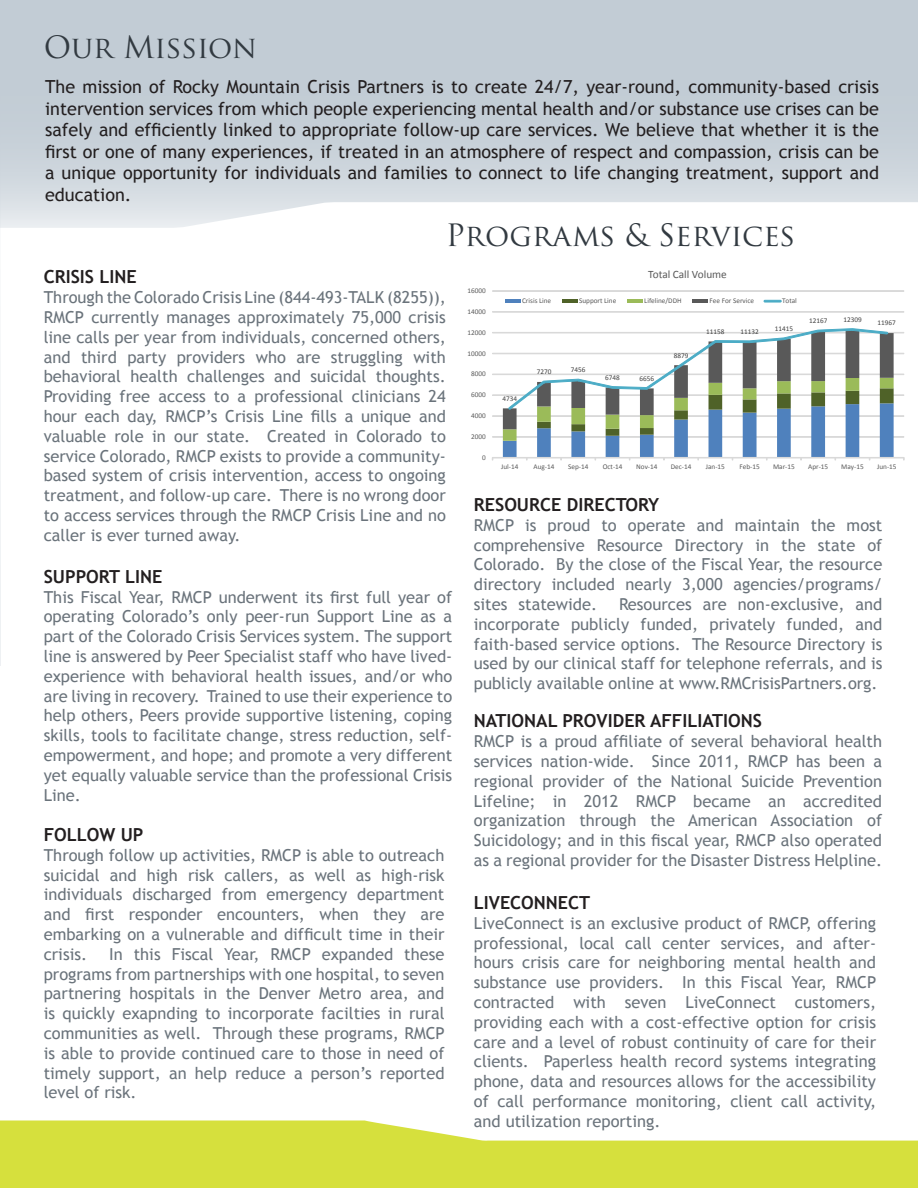
<style>
.page{position:relative;width:918px;height:1188px;background:#fff}
.page>*{position:absolute;margin:0;border:0;box-sizing:border-box;transform-origin:0 0}
.t1{font:30px "Trajan Pro";color:#323a41}
.t2{font:18px/21.6px "Trebuchet MS";color:#231f20;text-align:justify}
.t3{font:700 18px "Trebuchet MS";color:#231f20}
.t4{font:16.5px/19.8px "Trebuchet MS";color:#6a737b;text-align:justify}
.t5{font:11.25px "Calibri";color:#595959}
.t6{font:7.2px "Calibri";color:#595959}
.t7{font:7.2px "Calibri";color:#404040}
</style>
<div class="page">
<svg style="left:0;top:398px;width:1px;height:268px"></svg>
<svg style="left:0;top:0;width:918px;height:228px;background:#ccd4db"></svg>
<svg style="left:0;top:1120px;width:918px;height:68px;fill:#d6e03d"></svg>
<svg style="left:492px;top:290px;width:413px;height:171px"></svg>
<p class="t1" style="left:44px;top:28px;width:215px">Our Mission</p>
<p class="t2" style="left:45px;top:76px;width:835px">The mission of Rocky Mountain Crisis Partners is to create 24/7, year-round, community-based crisis intervention services from which people experiencing mental health and/or substance use crises can be safely and efficiently linked to appropriate follow-up care services. We believe that whether it is the first or one of many experiences, if treated in an atmosphere of respect and compassion, crisis can be a unique opportunity for individuals and families to connect to life changing treatment, support and education.</p>
<p class="t1" style="left:446px;top:216px;width:351px">Programs &amp; Services</p>
<p class="t3" style="left:44px;top:266px;width:95px">CRISIS LINE</p>
<p class="t4" style="left:44px;top:288px;width:404px">Through the Colorado Crisis Line (844-493-TALK (8255)), RMCP currently manages approximately 75,000 crisis line calls per year from individuals, concerned others, and third party providers who are struggling with behavioral health challenges and suicidal thoughts.<br>Providing free access to a professional clinicians 24 hour each day, RMCP’s Crisis Line fills a unique and valuable role in our state. Created in Colorado to service Colorado, RMCP exists to provide a community&shy;based system of crisis intervention, access to ongoing treatment, and follow-up care. There is no wrong door to access services through the RMCP Crisis Line and no caller is ever turned away.</p>
<p class="t3" style="left:44px;top:565px;width:120px">SUPPORT LINE</p>
<p class="t4" style="left:44px;top:587px;width:410px">This Fiscal Year, RMCP underwent its first full year of operating Colorado’s only peer-run Support Line as a part of the Colorado Crisis Services system. The support line is answered by Peer Specialist staff who have lived&shy;experience with behavioral health issues, and/or who are living in recovery. Trained to use their experience to help others, Peers provide supportive listening, coping skills, tools to facilitate change, stress reduction, self&shy;empowerment, and hope; and promote a very different yet equally valuable service than the professional Crisis Line.</p>
<p class="t3" style="left:44px;top:823px;width:101px">FOLLOW UP</p>
<p class="t4" style="left:44px;top:845px;width:402px">Through follow up activities, RMCP is able to outreach suicidal and high risk callers, as well as high-risk individuals discharged from emergency department and first responder encounters, when they are embarking on a vulnerable and difficult time in their crisis.</p>
<p class="t4" style="left:44px;top:944px;width:403px;text-indent:65px">In this Fiscal Year, RMCP expanded these programs from partnerships with one hospital, to seven partnering hospitals in the Denver Metro area, and is quickly exapnding to incorporate facilties in rural communities as well. Through these programs, RMCP is able to provide continued care to those in need of timely support, an help reduce a person’s reported level of risk.</p>
<p class="t6" style="left:468px;top:286px;width:20px">16000</p>
<p class="t6" style="left:468px;top:307px;width:20px">14000</p>
<p class="t6" style="left:468px;top:328px;width:20px">12000</p>
<p class="t6" style="left:468px;top:349px;width:20px">10000</p>
<p class="t6" style="left:471px;top:370px;width:16px">8000</p>
<p class="t6" style="left:471px;top:390px;width:16px">6000</p>
<p class="t6" style="left:471px;top:411px;width:16px">4000</p>
<p class="t6" style="left:471px;top:432px;width:16px">2000</p>
<p class="t6" style="left:482px;top:453px;width:5px">0</p>
<p class="t5" style="left:648px;top:267px;width:80px">Total Call Volume</p>
<p class="t6" style="left:522px;top:296px;width:31px">Crisis Line</p>
<p class="t6" style="left:579px;top:296px;width:39px">Support Line</p>
<p class="t6" style="left:644px;top:296px;width:39px">Lifeline/DDH</p>
<p class="t6" style="left:710px;top:296px;width:46px">Fee For Service</p>
<p class="t6" style="left:782px;top:296px;width:16px">Total</p>
<p class="t7" style="left:502px;top:394px;width:16px">4734</p>
<p class="t7" style="left:537px;top:367px;width:16px">7270</p>
<p class="t7" style="left:571px;top:366px;width:16px">7456</p>
<p class="t7" style="left:605px;top:373px;width:16px">6748</p>
<p class="t7" style="left:640px;top:374px;width:16px">6656</p>
<p class="t7" style="left:674px;top:351px;width:16px">8879</p>
<p class="t7" style="left:706px;top:327px;width:20px">11158</p>
<p class="t7" style="left:741px;top:327px;width:20px">11132</p>
<p class="t7" style="left:775px;top:324px;width:20px">11415</p>
<p class="t7" style="left:809px;top:316px;width:20px">12167</p>
<p class="t7" style="left:843px;top:315px;width:20px">12309</p>
<p class="t7" style="left:878px;top:319px;width:20px">11967</p>
<p class="t6" style="left:501px;top:462px;width:19px">Jul-14</p>
<p class="t6" style="left:534px;top:462px;width:22px">Aug-14</p>
<p class="t6" style="left:568px;top:462px;width:22px">Sep-14</p>
<p class="t6" style="left:603px;top:462px;width:21px">Oct-14</p>
<p class="t6" style="left:636px;top:462px;width:23px">Nov-14</p>
<p class="t6" style="left:671px;top:462px;width:22px">Dec-14</p>
<p class="t6" style="left:706px;top:462px;width:21px">Jan-15</p>
<p class="t6" style="left:740px;top:462px;width:22px">Feb-15</p>
<p class="t6" style="left:773px;top:462px;width:23px">Mar-15</p>
<p class="t6" style="left:808px;top:462px;width:22px">Apr-15</p>
<p class="t6" style="left:841px;top:462px;width:24px">May-15</p>
<p class="t6" style="left:877px;top:462px;width:21px">Jun-15</p>
<p class="t3" style="left:474px;top:493px;width:187px">RESOURCE DIRECTORY</p>
<p class="t4" style="left:474px;top:515px;width:410px">RMCP is proud to operate and maintain the most comprehensive Resource Directory in the state of Colorado. By the close of the Fiscal Year, the resource directory included nearly 3,000 agencies/programs/ sites statewide.</p>
<p class="t4" style="left:474px;top:595px;width:410px;text-indent:145px">Resources are non-exclusive, and incorporate publicly funded, privately funded, and faith-based service options. The Resource Directory is used by our clinical staff for telephone referrals, and is publicly available online at www.RMCrisisPartners.org.</p>
<p class="t3" style="left:474px;top:710px;width:290px">NATIONAL PROVIDER AFFILIATIONS</p>
<p class="t4" style="left:474px;top:732px;width:410px">RMCP is a proud affiliate of several behavioral health services nation-wide. Since 2011, RMCP has been a regional provider of the National Suicide Prevention Lifeline; in 2012 RMCP became an accredited organization through the American Association of Suicidology; and in this fiscal year, RMCP also operated as a regional provider for the Disaster Distress Helpline.</p>
<p class="t3" style="left:474px;top:891px;width:118px">LIVECONNECT</p>
<p class="t4" style="left:474px;top:913px;width:404px">LiveConnect is an exclusive product of RMCP, offering professional, local call center services, and after&shy;hours crisis care for neighboring mental health and substance use providers. In this Fiscal Year, RMCP contracted with seven LiveConnect customers, providing each with a cost-effective option for crisis care and a level of robust continuity of care for their clients. Paperless health record systems integrating phone, data and resources allows for the accessibility of call performance monitoring, client call activity, and utilization reporting.</p>
</div>
